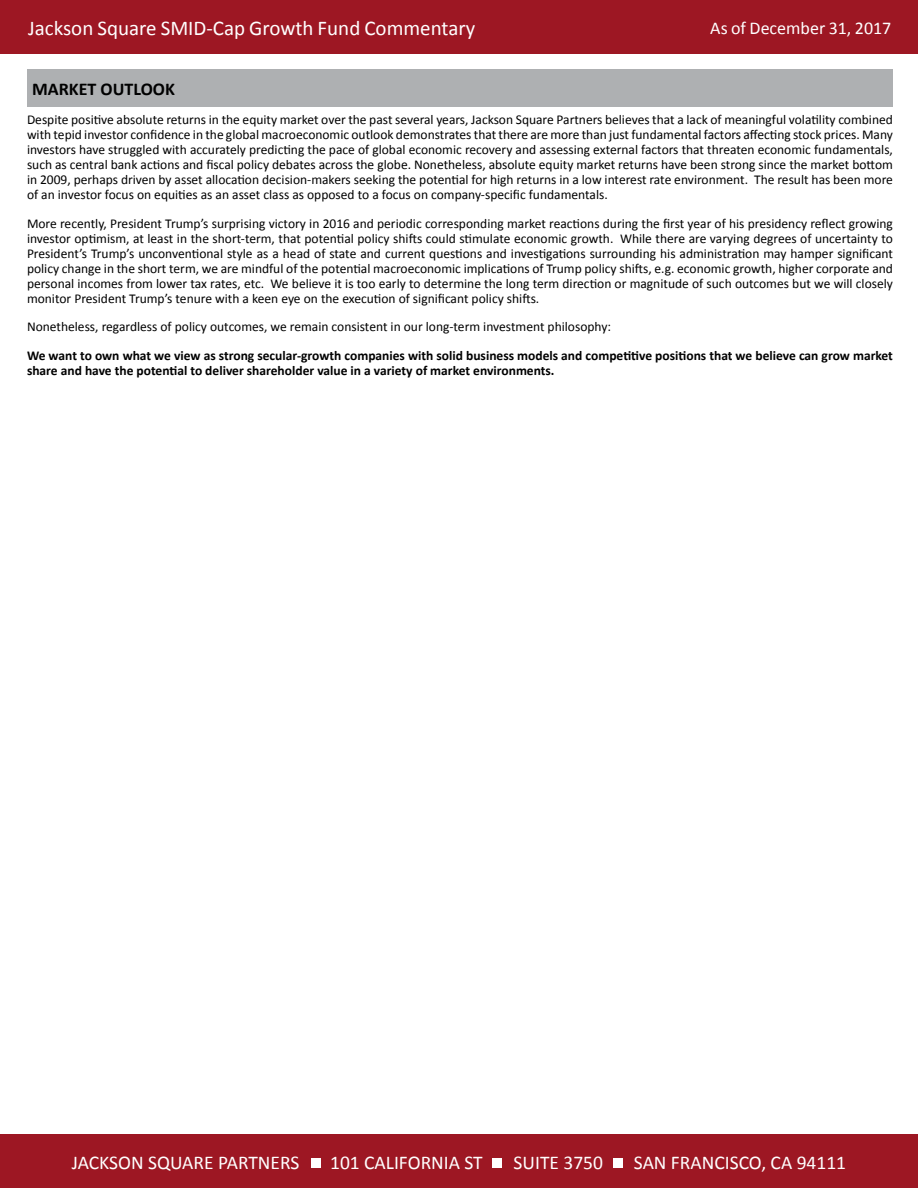
<style>
.page{position:relative;width:918px;height:1188px;background:#fff}
.page>*{position:absolute;margin:0;border:0;box-sizing:border-box;transform-origin:0 0}
.t1{font:21px "Calibri";color:#fff}
.t2{font:19.5px "Calibri";color:#fff}
.t3{font:18px "Calibri";color:#fff}
.t4{font:700 18px "Calibri";color:#000}
.t5{font:13.5px/15px "Calibri";color:#000;text-align:justify}
.t6{font:700 13.5px/15px "Calibri";color:#000}
</style>
<div class="page">
<div style="left:0;top:0;width:918px;height:54px;background:#9d1723"></div>
<div style="left:27px;top:70px;width:866px;height:37px;background:#aeb0b2"></div>
<div style="left:0;top:1134px;width:918px;height:54px;background:#9d1723"></div>
<div style="left:311px;top:1158px;width:10px;height:10px;background:#fff"></div>
<div style="left:492px;top:1158px;width:10px;height:10px;background:#fff"></div>
<div style="left:614px;top:1158px;width:9px;height:10px;background:#fff"></div>
<h1 class="t1" style="left:28px;top:15px;width:449px">Jackson Square SMID-Cap Growth Fund Commentary</h1>
<h3 class="t3" style="left:710px;top:17px;width:183px">As of December 31, 2017</h3>
<h3 class="t4" style="left:32px;top:78px;width:144px">MARKET OUTLOOK</h3>
<p class="t5" style="left:27px;top:112px;width:868px">Despite positive absolute returns in the equity market over the past several years, Jackson Square Partners believes that a lack of meaningful volatility combined with tepid investor confidence in the global macroeconomic outlook demonstrates that there are more than just fundamental factors affecting stock prices. Many investors have struggled with accurately predicting the pace of global economic recovery and assessing external factors that threaten economic fundamentals, such as central bank actions and fiscal policy debates across the globe. Nonetheless, absolute equity market returns have been strong since the market bottom in 2009, perhaps driven by asset allocation decision-makers seeking the potential for high returns in a low interest rate environment. The result has been more of an investor focus on equities as an asset class as opposed to a focus on company-specific fundamentals.</p>
<p class="t5" style="left:27px;top:215px;width:867px">More recently, President Trump’s surprising victory in 2016 and periodic corresponding market reactions during the first year of his presidency reflect growing investor optimism, at least in the short-term, that potential policy shifts could stimulate economic growth. While there are varying degrees of uncertainty to President’s Trump’s unconventional style as a head of state and current questions and investigations surrounding his administration may hamper significant policy change in the short term, we are mindful of the potential macroeconomic implications of Trump policy shifts, e.g. economic growth, higher corporate and personal incomes from lower tax rates, etc. We believe it is too early to determine the long term direction or magnitude of such outcomes but we will closely monitor President Trump’s tenure with a keen eye on the execution of significant policy shifts.</p>
<p class="t5" style="left:27px;top:319px;width:586px">Nonetheless, regardless of policy outcomes, we remain consistent in our long-term investment philosophy:</p>
<p class="t6" style="left:27px;top:347px;width:868px">We want to own what we view as strong secular-growth companies with solid business models and competitive positions that we believe can grow market share and have the potential to deliver shareholder value in a variety of market environments.</p>
<h2 class="t2" style="left:72px;top:1150px;width:229px">JACKSON SQUARE PARTNERS</h2>
<h2 class="t2" style="left:330px;top:1150px;width:154px">101 CALIFORNIA ST</h2>
<h2 class="t2" style="left:514px;top:1150px;width:91px">SUITE 3750</h2>
<h2 class="t2" style="left:634px;top:1150px;width:214px">SAN FRANCISCO, CA 94111</h2>
</div>
